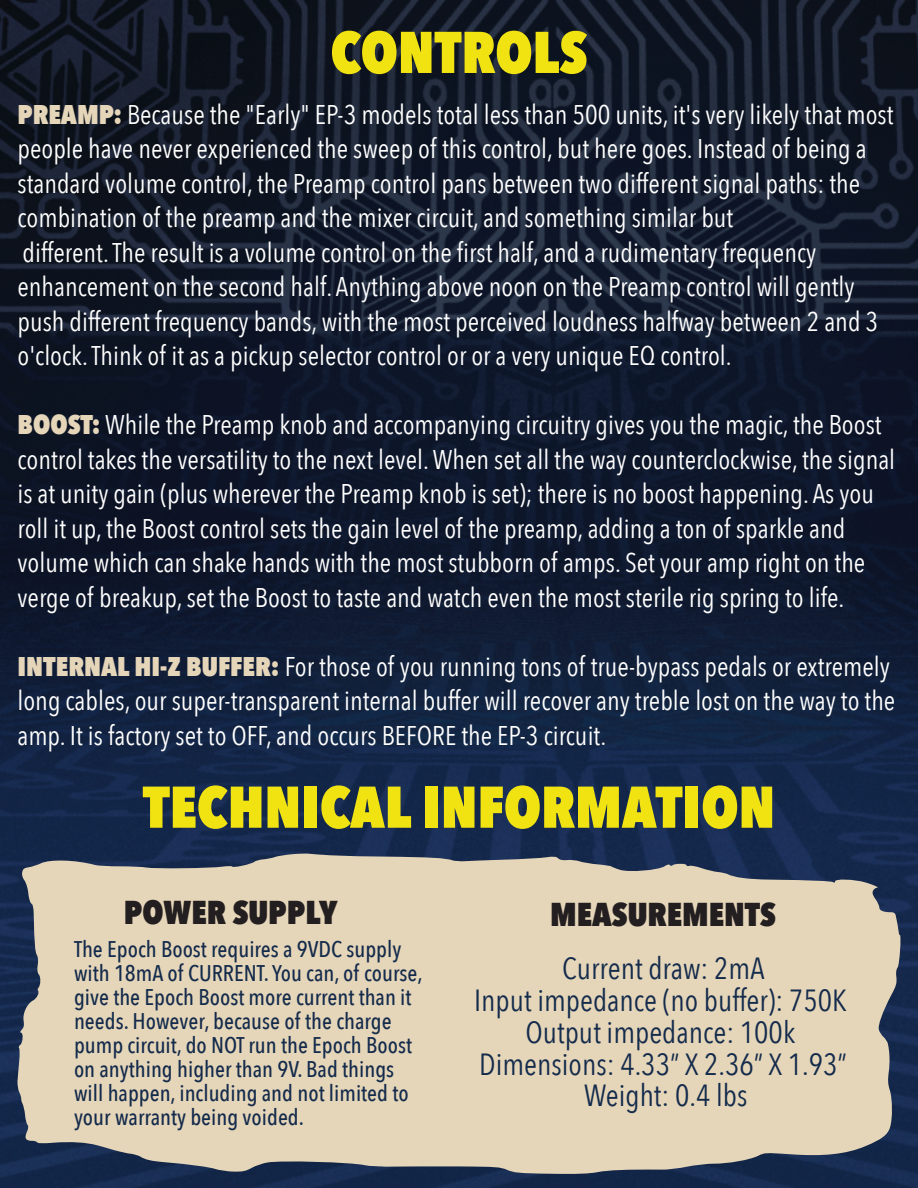
<style>
.page{position:relative;width:918px;height:1188px;background:#fff}
.page>*{position:absolute;margin:0;border:0;box-sizing:border-box;transform-origin:0 0}
.t1{font:800 58.2px "Avenir Next Condensed";color:#f1e311}
.t2{font:800 33px "Avenir Next Condensed";color:#231f20}
.t3{font:30.6px/32px "Avenir Next Condensed";color:#142b4c;text-align:center}
.t4{font:27px/34.5px "Avenir Next Condensed";color:#fff}
.t5{font:500 22.65px/24px "Avenir Next Condensed";color:#142b4c}
.s1{font-weight:800;color:#e6d6b9}
</style>
<div class="page">
<img style="left:0;top:0;width:918px;height:1188px">
<svg style="left:17px;top:853px;width:885px;height:321px;background:#d0c4ad"></svg>
<h1 class="t1" style="left:331px;top:16px;width:258px">CONTROLS</h1>
<p class="t4" style="left:17px;top:96px;width:877px"><span class="s1">PREAMP:</span> Because the "Early" EP-3 models total less than 500 units, it's very likely that most people have never experienced the sweep of this control, but here goes. Instead of being a standard volume control, the Preamp control pans between two different signal paths: the combination of the preamp and the mixer circuit, and something similar but<br>different. The result is a volume control on the first half, and a rudimentary frequency enhancement on the second half. Anything above noon on the Preamp control will gently push different frequency bands, with the most perceived loudness halfway between 2 and 3 o'clock. Think of it as a pickup selector control or or a very unique EQ control.</p>
<p class="t4" style="left:17px;top:406px;width:879px"><span class="s1">BOOST:</span> While the Preamp knob and accompanying circuitry gives you the magic, the Boost control takes the versatility to the next level. When set all the way counterclockwise, the signal is at unity gain (plus wherever the Preamp knob is set); there is no boost happening. As you roll it up, the Boost control sets the gain level of the preamp, adding a ton of sparkle and volume which can shake hands with the most stubborn of amps. Set your amp right on the verge of breakup, set the Boost to taste and watch even the most sterile rig spring to life.</p>
<p class="t4" style="left:17px;top:648px;width:879px"><span class="s1">INTERNAL HI-Z BUFFER:</span> For those of you running tons of true-bypass pedals or extremely long cables, our super-transparent internal buffer will recover any treble lost on the way to the amp. It is factory set to OFF, and occurs BEFORE the EP-3 circuit.</p>
<h1 class="t1" style="left:143px;top:771px;width:634px">TECHNICAL INFORMATION</h1>
<p class="t2" style="left:124px;top:892px;width:215px">POWER SUPPLY</p>
<p class="t5" style="left:74px;top:937px;width:350px">The Epoch Boost requires a 9VDC supply with 18mA of CURRENT. You can, of course, give the Epoch Boost more current than it needs. However, because of the charge pump circuit, do NOT run the Epoch Boost on anything higher than 9V. Bad things will happen, including and not limited to your warranty being voided.</p>
<p class="t2" style="left:550px;top:893px;width:227px">MEASUREMENTS</p>
<p class="t3" style="left:474px;top:951px;width:374px">Current draw: 2mA<br>Input impedance (no buffer): 750K<br>Output impedance: 100k<br>Dimensions: 4.33” X 2.36” X 1.93”<br>Weight: 0.4 lbs</p>
</div>
